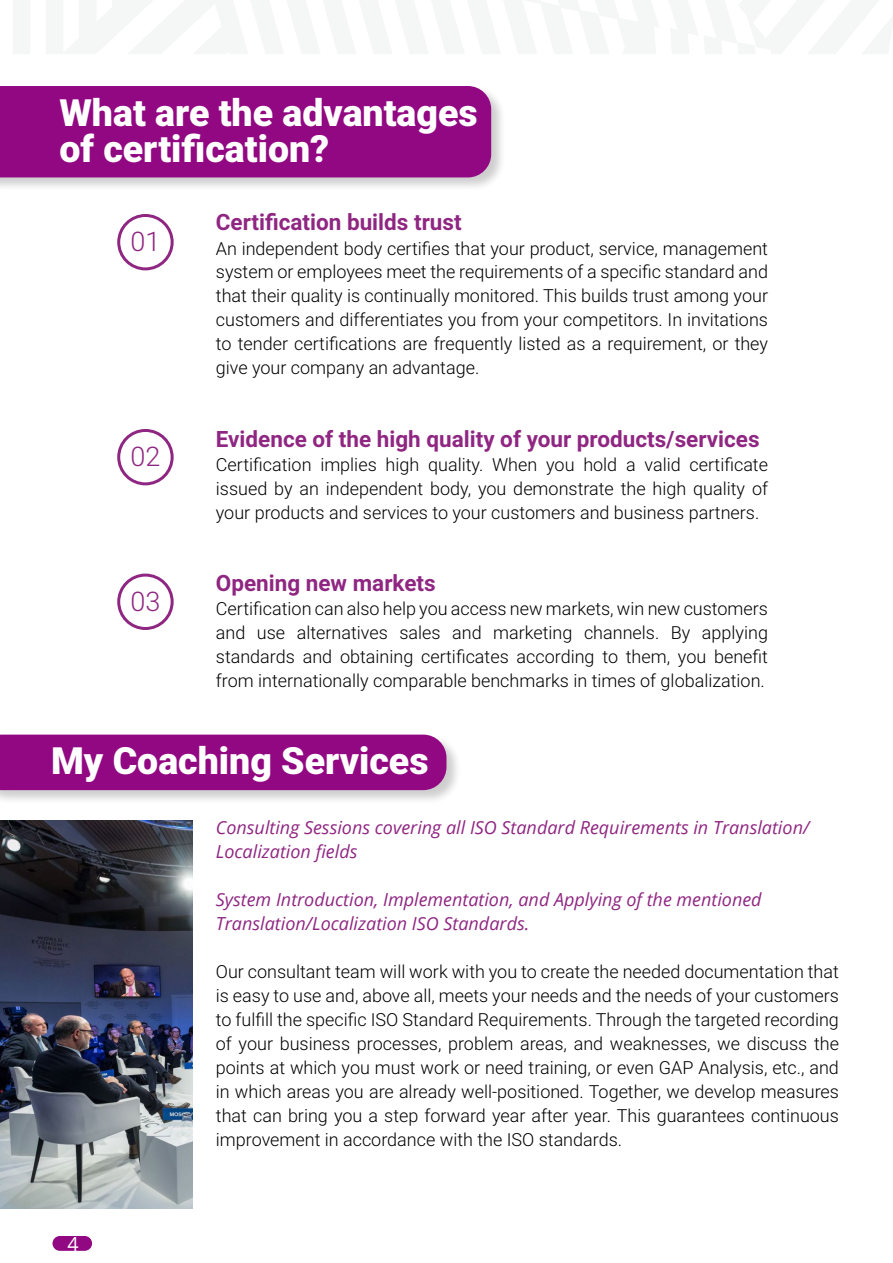
<style>
.page{position:relative;width:893px;height:1263px;background:#fff}
.page>*{position:absolute;margin:0;border:0;box-sizing:border-box;transform-origin:0 0}
.t1{font:900 37.5px/36px "Roboto";color:#fff}
.t2{font:300 27px "Roboto";color:#8f2682}
.t3{font:700 22.5px "Roboto";color:#8f2682}
.t4{font:19.5px "Open Sans";color:#fff}
.t5{font:300 18px/24px "Roboto";color:#000;text-align:justify}
.t6{font:italic 18px/24px "Open Sans";color:#8f2682}
</style>
<div class="page">
<div style="left:53px;top:1237px;width:38px;height:13px;background:#920883;border-radius:7px"></div>
<div style="left:52px;top:1236px;width:40px;height:15px;border:2px solid #920883;border-radius:7px"></div>
<div style="left:0;top:85px;width:506px;height:107px;background:#000;opacity:.2"></div>
<div style="left:0;top:85px;width:492px;height:93px;background:#920883"></div>
<div style="left:117px;top:214px;width:57px;height:56px;border:3px solid #8f2682;border-radius:50%"></div>
<div style="left:117px;top:429px;width:57px;height:56px;border:3px solid #8f2682;border-radius:50%"></div>
<div style="left:117px;top:574px;width:57px;height:56px;border:3px solid #8f2682;border-radius:50%"></div>
<img style="left:0;top:820px;width:192px;height:389px">
<div style="left:0;top:733px;width:461px;height:72px;background:#000;opacity:.2"></div>
<div style="left:0;top:735px;width:446px;height:55px;background:#920883"></div>
<h1 class="t1" style="left:59px;top:93px;width:420px">What are the advantages of certification?</h1>
<h2 class="t2" style="left:130px;top:223px;width:31px">01</h2>
<h2 class="t2" style="left:130px;top:438px;width:31px">02</h2>
<h2 class="t2" style="left:130px;top:582px;width:31px">03</h2>
<p class="t3" style="left:216px;top:207px;width:247px">Certification builds trust</p>
<p class="t5" style="left:216px;top:235px;width:554px">An independent body certifies that your product, service, management system or employees meet the requirements of a specific standard and that their quality is continually monitored. This builds trust among your customers and differentiates you from your competitors. In invitations to tender certifications are frequently listed as a requirement, or they give your company an advantage.</p>
<p class="t3" style="left:216px;top:423px;width:545px">Evidence of the high quality of your products/services</p>
<p class="t5" style="left:216px;top:451px;width:554px">Certification implies high quality. When you hold a valid certificate issued by an independent body, you demonstrate the high quality of your products and services to your customers and business partners.</p>
<p class="t3" style="left:216px;top:567px;width:221px">Opening new markets</p>
<p class="t5" style="left:216px;top:595px;width:554px">Certification can also help you access new markets, win new customers and use alternatives sales and marketing channels. By applying standards and obtaining certificates according to them, you benefit from internationally comparable benchmarks in times of globalization.</p>
<h1 class="t1" style="left:51px;top:741px;width:379px">My Coaching Services</h1>
<p class="t6" style="left:216px;top:815px;width:595px">Consulting Sessions covering all ISO Standard Requirements in Translation/<br>Localization fields</p>
<p class="t6" style="left:216px;top:887px;width:547px">System Introduction, Implementation, and Applying of the mentioned<br>Translation/Localization ISO Standards.</p>
<p class="t5" style="left:216px;top:959px;width:625px">Our consultant team will work with you to create the needed documentation that is easy to use and, above all, meets your needs and the needs of your customers to fulfill the specific ISO Standard Requirements. Through the targeted recording of your business processes, problem areas, and weaknesses, we discuss the points at which you must work or need training, or even GAP Analysis, etc., and in which areas you are already well-positioned. Together, we develop measures that can bring you a step forward year after year. This guarantees continuous improvement in accordance with the ISO standards.</p>
<p class="t4" style="left:67px;top:1230px;width:13px">4</p>
</div>
